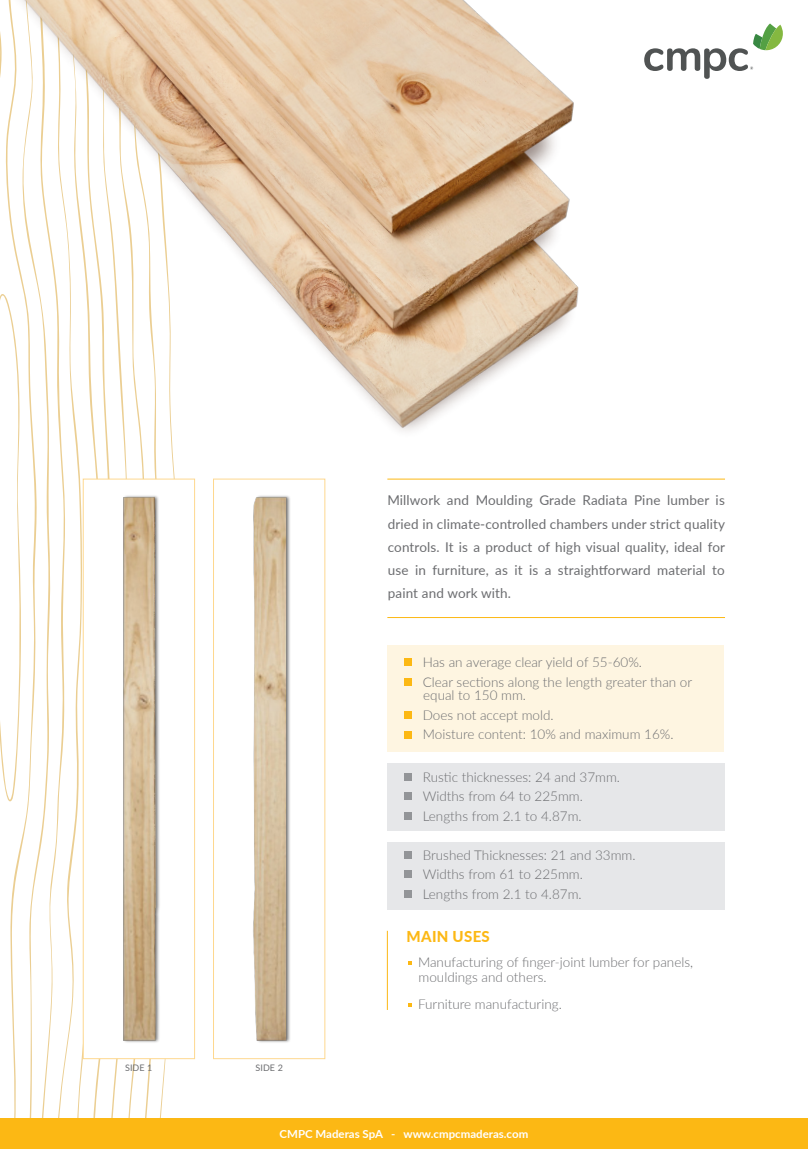
<style>
.page{position:relative;width:808px;height:1149px;background:#fff}
.page>*{position:absolute;margin:0;border:0;box-sizing:border-box;transform-origin:0 0}
.t1{font:800 15px "Lato";letter-spacing:.02em;color:#fcb814}
.t2{font:300 13.5px/19.5px "Lato";color:#6c6d70}
.t3{font:13.5px/23.2px "Lato";letter-spacing:.01em;color:#6c6d70;text-align:justify}
.t4{font:700 11.1px "Lato";color:#fff}
.t5{font:9px "Lato";letter-spacing:.01em;color:#6c6d70}
</style>
<div class="page">
<svg style="left:0;top:471px;width:132px;height:647px"></svg>
<svg style="left:144px;top:471px;width:40px;height:647px"></svg>
<div style="left:0;top:1118px;width:808px;height:30px;background:#fcb814"></div>
<div style="left:387px;top:763px;width:338px;height:67px;background:#e6e7e9"></div>
<div style="left:387px;top:841px;width:338px;height:67px;background:#e6e7e9"></div>
<div style="left:404px;top:772px;width:8px;height:8px;background:#939598"></div>
<div style="left:404px;top:811px;width:8px;height:8px;background:#939598"></div>
<div style="left:404px;top:791px;width:8px;height:8px;background:#939598"></div>
<div style="left:404px;top:851px;width:8px;height:7px;background:#939598"></div>
<div style="left:404px;top:889px;width:8px;height:8px;background:#939598"></div>
<div style="left:404px;top:870px;width:8px;height:7px;background:#939598"></div>
<div style="left:387px;top:645px;width:337px;height:106px;background:#fef5e1"></div>
<div style="left:404px;top:658px;width:8px;height:8px;background:#fcb814"></div>
<div style="left:404px;top:678px;width:8px;height:8px;background:#fcb814"></div>
<div style="left:404px;top:730px;width:8px;height:8px;background:#fcb814"></div>
<div style="left:404px;top:710px;width:8px;height:8px;background:#fcb814"></div>
<svg style="left:408px;top:961px;width:4px;height:3px"></svg>
<svg style="left:408px;top:1003px;width:4px;height:3px"></svg>
<hr style="left:387px;top:930px;width:1px;height:79px;background:#fcb814">
<hr style="left:387px;top:617px;width:338px;height:1px;background:#fcb814">
<hr style="left:387px;top:478px;width:338px;height:1px;background:#fcb814">
<svg style="left:656px;top:23px;width:127px;height:56px"></svg>
<img style="left:0;top:0;width:656px;height:471px">
<div style="left:213px;top:478px;width:112px;height:580px;background:#fff;border:1px solid #fed88f"></div>
<div style="left:83px;top:478px;width:112px;height:580px;background:#fff;border:1px solid #fed88f"></div>
<img style="left:123px;top:495px;width:37px;height:548px">
<img style="left:253px;top:495px;width:37px;height:548px">
<p class="t3" style="left:387px;top:488px;width:339px">Millwork and Moulding Grade Radiata Pine lumber is dried in climate-controlled chambers under strict quality controls. It is a product of high visual quality, ideal for use in furniture, as it is a straightforward material to paint and work with.</p>
<p class="t5" style="left:125px;top:1060px;width:29px">SIDE 1</p>
<p class="t5" style="left:255px;top:1060px;width:29px">SIDE 2</p>
<p class="t2" style="left:423px;top:652px;width:271px">Has an average clear yield of 55-60%.<br>Clear sections along the length greater than or</p>
<p class="t2" style="left:423px;top:685px;width:252px">equal to 150 mm.<br>Does not accept mold.<br>Moisture content: 10% and maximum 16%.</p>
<p class="t2" style="left:423px;top:766px;width:199px">Rustic thicknesses: 24 and 37mm.<br>Widths from 64 to 225mm.<br>Lengths from 2.1 to 4.87m.</p>
<p class="t2" style="left:423px;top:844px;width:214px">Brushed Thicknesses: 21 and 33mm.<br>Widths from 61 to 225mm.<br>Lengths from 2.1 to 4.87m.</p>
<p class="t1" style="left:407px;top:925px;width:85px">MAIN USES</p>
<p class="t2" style="left:418px;top:954px;width:276px;line-height:15px">Manufacturing of finger-joint lumber for panels, mouldings and others.</p>
<p class="t2" style="left:418px;top:993px;width:145px">Furniture manufacturing.</p>
<p class="t4" style="left:280px;top:1124px;width:250px">CMPC Maderas SpA - www.cmpcmaderas.com</p>
</div>
